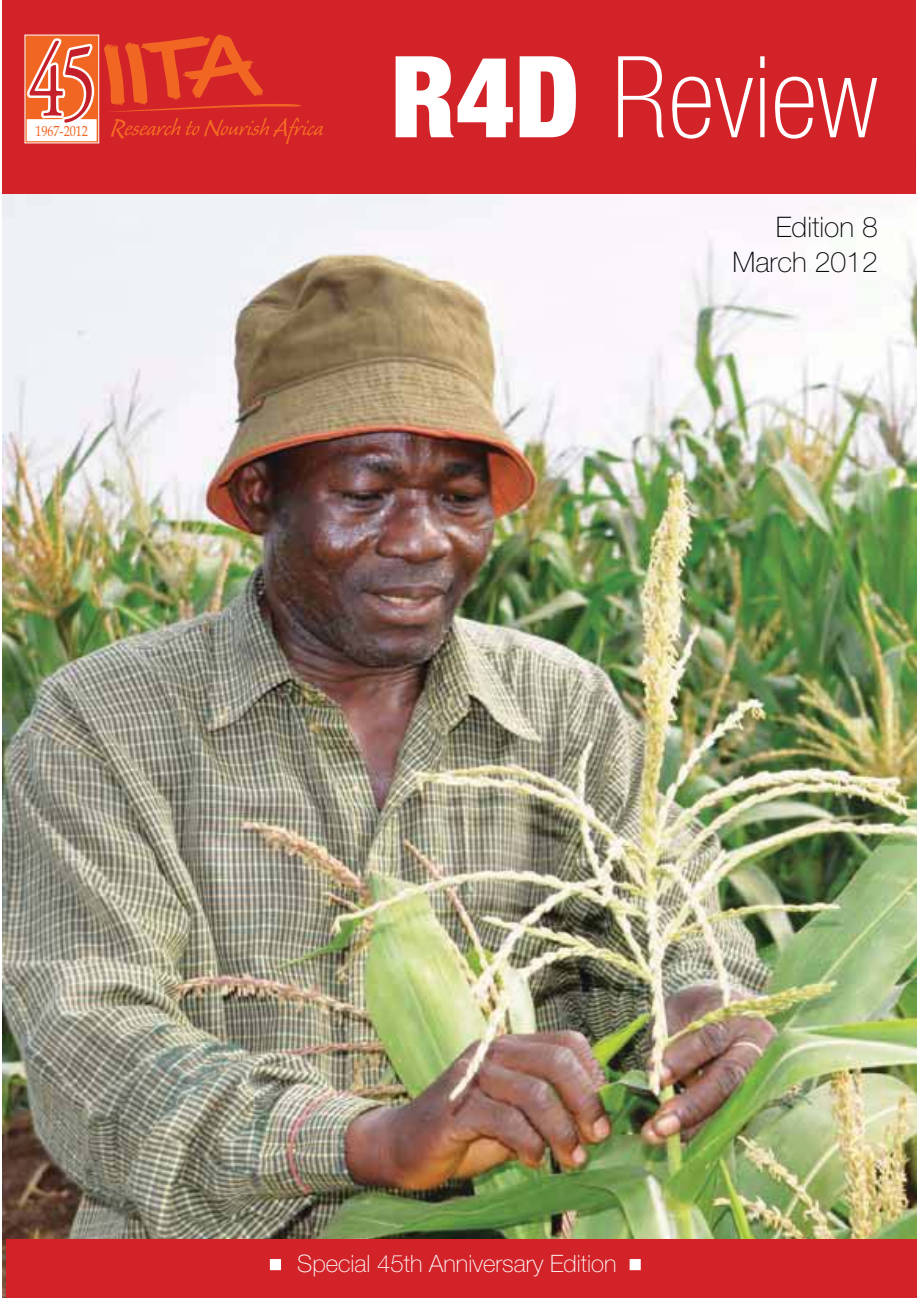
<style>
.page{position:relative;width:918px;height:1298px;background:#fff}
.page>*{position:absolute;margin:0;border:0;box-sizing:border-box;transform-origin:0 0}
.t1{font:100 condensed 113.4px "Helvetica Neue";color:#fff}
.t2{font:105.8px "Adobe Garamond Pro";color:#c4202b;scale:.7 1}
.t3{font:100 28.4px/34.8px "Helvetica Neue";color:#040809;text-align:right}
.t4{font:100 24px "Helvetica Neue";color:#fff}
.t5{font:14.4px "Book Antiqua";color:#f26623;scale:.83 1}
.s1{font-weight:900}
</style>
<div class="page">
<img style="left:3px;top:194px;width:913px;height:1104px">
<div style="left:6px;top:1239px;width:910px;height:59px;background:#d22329"></div>
<div style="left:3px;top:0;width:913px;height:194px;background:#d22329"></div>
<div style="left:24px;top:35px;width:75px;height:108px;border:1px solid #fff"></div>
<div style="left:28px;top:120px;width:68px;height:20px;background:#fff"></div>
<div style="left:27px;top:119px;width:70px;height:22px;border:2px solid #fff"></div>
<svg style="left:24px;top:36px;width:73px;height:92px;background:#f7aa85"></svg>
<svg style="left:111px;top:118px;width:212px;height:26px"></svg>
<svg style="left:104px;top:34px;width:197px;height:78px"></svg>
<div style="left:271px;top:1260px;width:9px;height:9px;background:#fff"></div>
<div style="left:270px;top:1259px;width:11px;height:11px;border:2px solid #fff"></div>
<div style="left:631px;top:1260px;width:9px;height:9px;background:#fff"></div>
<div style="left:630px;top:1259px;width:11px;height:11px;border:2px solid #fff"></div>
<h2 class="t2" style="left:28px;top:17px;width:100px">45</h2>
<p class="t5" style="left:35px;top:122px;width:65px">1967-2012</p>
<h1 class="t1" style="left:391px;top:56px;width:489px"><span class="s1">R4D</span> Review</h1>
<p class="t3" style="left:733px;top:212px;width:147px">Edition 8<br>March 2012</p>
<p class="t4" style="left:297px;top:1255px;width:321px">Special 45th Anniversary Edition</p>
</div>
